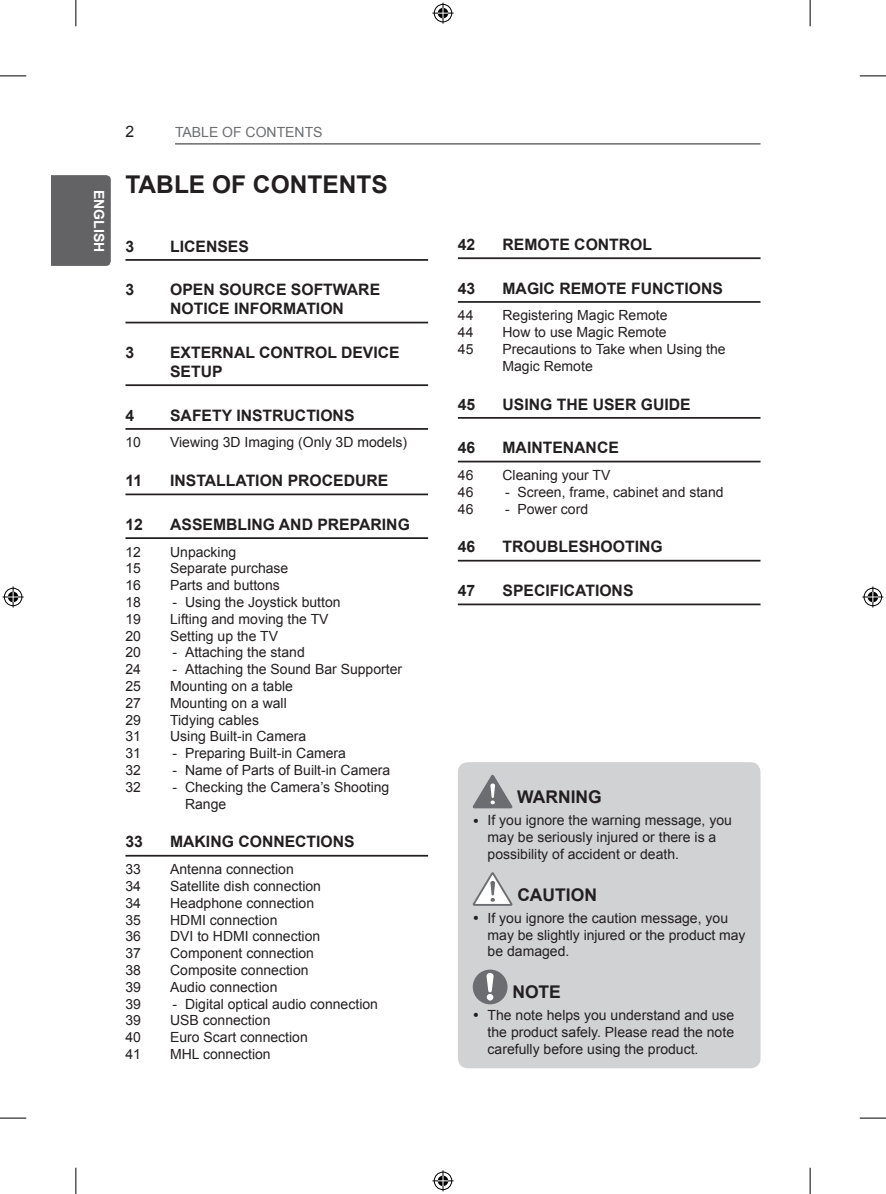
<style>
.page{position:relative;width:886px;height:1194px;background:#fff}
.page>*{position:absolute;margin:0;border:0;box-sizing:border-box;transform-origin:0 0}
.t1{font:700 24.5px "Arial";color:#231f20}
.t2{font:700 17.5px "Arial";color:#231f20}
.t3{font:700 15.75px/18.9px "Arial";color:#231f20}
.t4{font:15.75px "Arial";color:#231f20}
.t5{font:14px/16.8px "Arial";color:#231f20}
.t6{font:14px "Arial";color:#6c6d70}
.t7{font:700 14px "Arial";color:#fff}
.t8{font:700 14px "Bryant LG";color:#fff}
</style>
<div class="page">
<div style="left:51px;top:175px;width:60px;height:91px;background:#636366"></div>
<hr style="left:175px;top:144px;width:585px;height:1px;background:#231f20">
<hr style="left:125px;top:259px;width:303px;height:2px;background:#231f20">
<hr style="left:125px;top:322px;width:303px;height:1px;background:#231f20">
<hr style="left:125px;top:384px;width:303px;height:2px;background:#231f20">
<hr style="left:125px;top:428px;width:303px;height:2px;background:#231f20">
<hr style="left:125px;top:493px;width:303px;height:2px;background:#231f20">
<hr style="left:125px;top:537px;width:303px;height:2px;background:#231f20">
<hr style="left:125px;top:854px;width:303px;height:2px;background:#231f20">
<hr style="left:458px;top:257px;width:302px;height:2px;background:#231f20">
<hr style="left:458px;top:301px;width:302px;height:2px;background:#231f20">
<hr style="left:458px;top:417px;width:302px;height:2px;background:#231f20">
<hr style="left:458px;top:460px;width:302px;height:2px;background:#231f20">
<hr style="left:458px;top:560px;width:302px;height:1px;background:#231f20">
<hr style="left:458px;top:603px;width:302px;height:2px;background:#231f20">
<div style="left:458px;top:762px;width:302px;height:306px;background:#d1d2d4;border-radius:10px"></div>
<svg style="left:473px;top:774px;width:39px;height:34px"></svg>
<svg style="left:473px;top:872px;width:39px;height:33px"></svg>
<svg style="left:473px;top:969px;width:34px;height:35px"></svg>
<div style="left:487px;top:993px;width:6px;height:7px;background:#fff;border-radius:50%"></div>
<svg style="left:0;top:76px;width:26px;height:1px"></svg>
<svg style="left:860px;top:76px;width:26px;height:1px"></svg>
<svg style="left:0;top:1117px;width:26px;height:1px"></svg>
<svg style="left:860px;top:1117px;width:26px;height:1px"></svg>
<svg style="left:76px;top:0;width:1px;height:26px"></svg>
<svg style="left:76px;top:1167px;width:1px;height:26px"></svg>
<svg style="left:810px;top:0;width:1px;height:26px"></svg>
<svg style="left:810px;top:1167px;width:1px;height:26px"></svg>
<svg style="left:432px;top:3px;width:21px;height:21px"></svg>
<svg style="left:432px;top:1170px;width:21px;height:21px"></svg>
<svg style="left:3px;top:586px;width:21px;height:21px"></svg>
<svg style="left:862px;top:586px;width:21px;height:21px"></svg>
<p class="t7" style="left:108px;top:190px;width:64px;rotate:90deg">ENGLISH</p>
<p class="t8" style="left:107px;top:206px;width:30px;rotate:90deg">ENG</p>
<p class="t4" style="left:125px;top:121px;width:10px">2</p>
<p class="t6" style="left:175px;top:123px;width:149px">TABLE OF CONTENTS</p>
<h1 class="t1" style="left:125px;top:168px;width:264px">TABLE OF CONTENTS</h1>
<p class="t3" style="left:125px;top:237px;width:10px">3</p>
<p class="t3" style="left:170px;top:237px;width:26px">LICENSES</p>
<p class="t3" style="left:125px;top:281px;width:10px">3</p>
<p class="t3" style="left:170px;top:281px;width:143px">OPEN SOURCE SOFT</p>
<p class="t3" style="left:333px;top:281px;width:47px">WARE</p>
<p class="t3" style="left:170px;top:300px;width:74px">NOTICE INFO</p>
<p class="t3" style="left:272px;top:300px;width:61px">RMATION</p>
<p class="t3" style="left:125px;top:343px;width:10px">3</p>
<p class="t3" style="left:170px;top:343px;width:231px">EXTERNAL CONTROL DEVICE<br>SETUP</p>
<p class="t3" style="left:125px;top:406px;width:10px">4</p>
<p class="t3" style="left:170px;top:406px;width:22px">SAFET</p>
<p class="t3" style="left:222px;top:406px;width:25px">Y INST</p>
<p class="t3" style="left:272px;top:406px;width:61px">RUCTIONS</p>
<p class="t5" style="left:125px;top:434px;width:17px">10</p>
<p class="t5" style="left:170px;top:434px;width:239px">Viewing 3D Imaging (Only 3D models)</p>
<p class="t3" style="left:125px;top:471px;width:29px">11 INSTALLAT</p>
<p class="t3" style="left:255px;top:471px;width:67px">ION PROCED</p>
<p class="t3" style="left:355px;top:471px;width:33px">URE</p>
<p class="t3" style="left:125px;top:515px;width:19px">12</p>
<p class="t3" style="left:170px;top:515px;width:241px">ASSEMBLING AND PREPARING</p>
<p class="t5" style="left:125px;top:543px;width:17px">12</p>
<p class="t5" style="left:170px;top:543px;width:68px">Unpacking</p>
<p class="t5" style="left:125px;top:560px;width:17px">15</p>
<p class="t5" style="left:170px;top:560px;width:120px">Separate purchase</p>
<p class="t5" style="left:125px;top:577px;width:17px">16</p>
<p class="t5" style="left:170px;top:577px;width:111px">Parts and buttons</p>
<p class="t5" style="left:125px;top:594px;width:17px">18</p>
<p class="t5" style="left:173px;top:594px;width:170px">- Using the Joystick button</p>
<p class="t5" style="left:125px;top:610px;width:17px">19</p>
<p class="t5" style="left:170px;top:610px;width:160px">Lifting and moving the TV</p>
<p class="t5" style="left:125px;top:627px;width:17px">20</p>
<p class="t5" style="left:170px;top:627px;width:109px">Setting up the TV</p>
<p class="t5" style="left:125px;top:644px;width:17px">20</p>
<p class="t5" style="left:173px;top:644px;width:134px">- Attaching the stand</p>
<p class="t5" style="left:125px;top:661px;width:17px">24</p>
<p class="t5" style="left:173px;top:661px;width:231px">- Attaching the Sound Bar Supporter</p>
<p class="t5" style="left:125px;top:678px;width:17px">25</p>
<p class="t5" style="left:170px;top:678px;width:124px">Mounting on a table</p>
<p class="t5" style="left:125px;top:694px;width:17px">27</p>
<p class="t5" style="left:170px;top:694px;width:118px">Mounting on a wall</p>
<p class="t5" style="left:125px;top:711px;width:17px">29</p>
<p class="t5" style="left:170px;top:711px;width:90px">Tidying cables</p>
<p class="t5" style="left:125px;top:728px;width:17px">31</p>
<p class="t5" style="left:170px;top:728px;width:138px">Using Built-in Camera</p>
<p class="t5" style="left:125px;top:745px;width:17px">31</p>
<p class="t5" style="left:173px;top:745px;width:175px">- Preparing Built-in Camera</p>
<p class="t5" style="left:125px;top:762px;width:17px">32</p>
<p class="t5" style="left:173px;top:762px;width:219px">- Name of Parts of Built-in Camera</p>
<p class="t5" style="left:125px;top:778px;width:17px">32</p>
<p class="t5" style="left:185px;top:778px;width:206px;text-indent:-12px">- Checking the Camera’s Shooting<br>Range</p>
<p class="t3" style="left:125px;top:833px;width:39px">33 M</p>
<p class="t3" style="left:183px;top:833px;width:173px">AKING CONNECTIONS</p>
<p class="t5" style="left:125px;top:861px;width:17px">33</p>
<p class="t5" style="left:170px;top:861px;width:125px">Antenna connection</p>
<p class="t5" style="left:125px;top:877px;width:17px">34</p>
<p class="t5" style="left:170px;top:877px;width:152px">Satellite dish connection</p>
<p class="t5" style="left:125px;top:894px;width:17px">34</p>
<p class="t5" style="left:170px;top:894px;width:145px">Headphone connection</p>
<p class="t5" style="left:125px;top:911px;width:17px">35</p>
<p class="t5" style="left:170px;top:911px;width:109px">HDMI connection</p>
<p class="t5" style="left:125px;top:928px;width:17px">36</p>
<p class="t5" style="left:170px;top:928px;width:152px">DVI to HDMI connection</p>
<p class="t5" style="left:125px;top:945px;width:17px">37</p>
<p class="t5" style="left:170px;top:945px;width:145px">Component connection</p>
<p class="t5" style="left:125px;top:961px;width:17px">38</p>
<p class="t5" style="left:170px;top:961px;width:140px">Composite connection</p>
<p class="t5" style="left:125px;top:978px;width:17px">39</p>
<p class="t5" style="left:170px;top:978px;width:109px">Audio connection</p>
<p class="t5" style="left:125px;top:995px;width:17px">39</p>
<p class="t5" style="left:173px;top:995px;width:207px">- Digital optical audio connection</p>
<p class="t5" style="left:125px;top:1012px;width:17px">39</p>
<p class="t5" style="left:170px;top:1012px;width:102px">USB connection</p>
<p class="t5" style="left:125px;top:1029px;width:17px">40</p>
<p class="t5" style="left:170px;top:1029px;width:139px">Euro Scart connection</p>
<p class="t5" style="left:125px;top:1045px;width:17px">41</p>
<p class="t5" style="left:170px;top:1045px;width:102px">MHL connection</p>
<p class="t3" style="left:458px;top:235px;width:196px">42 REMOTE CONTROL</p>
<p class="t3" style="left:458px;top:279px;width:35px">43 MAG</p>
<p class="t3" style="left:539px;top:279px;width:67px">IC REMOTE</p>
<p class="t3" style="left:631px;top:279px;width:33px">FUNCT</p>
<p class="t3" style="left:684px;top:279px;width:17px">IONS</p>
<p class="t5" style="left:458px;top:307px;width:17px">44</p>
<p class="t5" style="left:502px;top:307px;width:166px">Registering Magic Remote</p>
<p class="t5" style="left:458px;top:324px;width:17px">44</p>
<p class="t5" style="left:502px;top:324px;width:166px">How to use Magic Remote</p>
<p class="t5" style="left:458px;top:341px;width:17px">45</p>
<p class="t5" style="left:502px;top:341px;width:225px">Precautions to Take when Using the<br>Magic Remote</p>
<p class="t3" style="left:458px;top:395px;width:35px">45 US</p>
<p class="t3" style="left:524px;top:395px;width:80px">ING THE USE</p>
<p class="t3" style="left:625px;top:395px;width:55px">R GUIDE</p>
<p class="t3" style="left:458px;top:439px;width:39px">46 M</p>
<p class="t3" style="left:516px;top:439px;width:105px">AINTENANCE</p>
<p class="t5" style="left:458px;top:467px;width:17px">46</p>
<p class="t5" style="left:502px;top:467px;width:109px">Cleaning your TV</p>
<p class="t5" style="left:458px;top:483px;width:17px">46</p>
<p class="t5" style="left:505px;top:483px;width:220px">- Screen, frame, cabinet and stand</p>
<p class="t5" style="left:458px;top:500px;width:17px">46</p>
<p class="t5" style="left:505px;top:500px;width:85px">- Power cord</p>
<p class="t3" style="left:458px;top:538px;width:19px">46</p>
<p class="t3" style="left:502px;top:538px;width:162px">TROUBLESHOOTING</p>
<p class="t3" style="left:458px;top:581px;width:19px">47</p>
<p class="t3" style="left:502px;top:581px;width:132px">SPECIFICATIONS</p>
<p class="t2" style="left:517px;top:785px;width:86px">WARNING</p>
<p class="t5" style="left:488px;top:812px;width:246px">If you ignore the warning message, you may be seriously injured or there is a possibility of accident or death.</p>
<p class="t2" style="left:517px;top:883px;width:81px">CAUTION</p>
<p class="t5" style="left:488px;top:909px;width:259px">If you ignore the caution message, you may be slightly injured or the product may be damaged.</p>
<p class="t2" style="left:512px;top:980px;width:50px">NOTE</p>
<p class="t5" style="left:488px;top:1006px;width:248px;text-align:justify">The note helps you understand and use the product safely. Please read the note carefully before using the product.</p>
</div>
